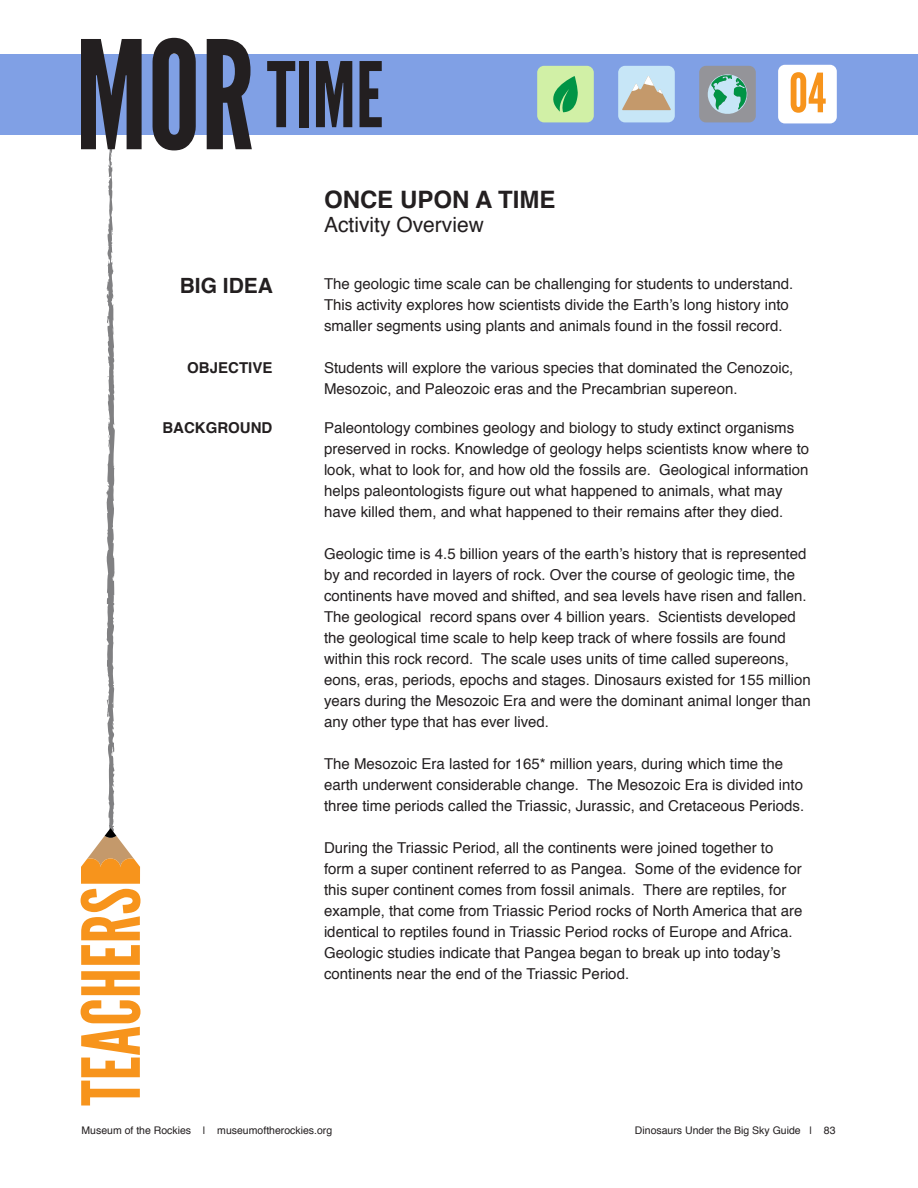
<style>
.page{position:relative;width:918px;height:1188px;background:#fff}
.page>*{position:absolute;margin:0;border:0;box-sizing:border-box;transform-origin:0 0}
.Banner_MOR{font:150px "League Gothic";color:#231f20}
.MOR_banner_subtitle{font:90px "League Gothic";color:#231f20}
.MOR_banner_subtitle-2{font:79.8px "League Gothic";color:#f7941c}
.t1{font:54px "League Gothic";color:#f7941c}
.Main_Title{font:700 24px "Helvetica";color:#231f20}
.Main_Title-2{font:21px "Helvetica";color:#231f20}
.Subtitle_1{font:700 21px "Helvetica";color:#231f20}
.Body_Copy_14_pt_Lead{font:15px/21px "Helvetica";color:#231f20}
.Subtitle_2{font:700 15px "Helvetica";color:#231f20}
.t2{font:10.5px "Helvetica";color:#231f20}
</style>
<div class="page">
<svg style="left:81px;top:135px;width:60px;height:749px"></svg>
<div style="left:0;top:54px;width:918px;height:81px;background:#80a0e5"></div>
<div style="left:618px;top:66px;width:57px;height:56px;background:#c7e6f7;border-radius:7px"></div>
<svg style="left:622px;top:76px;width:49px;height:34px"></svg>
<div style="left:699px;top:66px;width:57px;height:56px;background:#949499;border-radius:7px"></div>
<svg style="left:708px;top:74px;width:39px;height:40px"></svg>
<div style="left:778px;top:65px;width:59px;height:58px;background:#fff;border-radius:7px"></div>
<div style="left:537px;top:66px;width:57px;height:56px;background:#d1f0a6;border-radius:7px"></div>
<svg style="left:553px;top:76px;width:25px;height:36px"></svg>
<p class="Banner_MOR" style="left:75px;top:6px;width:181px">MOR</p>
<p class="MOR_banner_subtitle" style="left:267px;top:42px;width:118px">TIME</p>
<p class="Main_Title" style="left:324px;top:180px;width:233px">ONCE UPON A TIME</p>
<p class="Main_Title-2" style="left:324px;top:209px;width:161px">Activity Overview</p>
<h3 class="t1" style="left:789px;top:61px;width:39px">04</h3>
<p class="Subtitle_1" style="left:180px;top:269px;width:95px">BIG IDEA</p>
<p class="Subtitle_2" style="left:187px;top:356px;width:87px">OBJECTIVE</p>
<p class="Subtitle_2" style="left:162px;top:416px;width:111px">BACKGROUND</p>
<p class="MOR_banner_subtitle-2" style="left:64px;top:1106px;width:220px;rotate:-90deg">TEACHERS</p>
<p class="Body_Copy_14_pt_Lead" style="left:324px;top:273px;width:471px">The geologic time scale can be challenging for students to understand.<br>This activity explores how scientists divide the Earth’s long history into smaller segments using plants and animals found in the fossil record.</p>
<p class="Body_Copy_14_pt_Lead" style="left:324px;top:358px;width:471px">Students will explore the various species that dominated the Cenozoic,<br>Mesozoic, and Paleozoic eras and the Precambrian supereon.</p>
<p class="Body_Copy_14_pt_Lead" style="left:324px;top:418px;width:487px">Paleontology combines geology and biology to study extinct organisms preserved in rocks. Knowledge of geology helps scientists know where to look, what to look for, and how old the fossils are. Geological information helps paleontologists figure out what happened to animals, what may have killed them, and what happened to their remains after they died.</p>
<p class="Body_Copy_14_pt_Lead" style="left:324px;top:544px;width:488px">Geologic time is 4.5 billion years of the earth’s history that is represented by and recorded in layers of rock. Over the course of geologic time, the continents have moved and shifted, and sea levels have risen and fallen.<br>The geological record spans over 4 billion years. Scientists developed the geological time scale to help keep track of where fossils are found within this rock record. The scale uses units of time called supereons, eons, eras, periods, epochs and stages. Dinosaurs existed for 155 million years during the Mesozoic Era and were the dominant animal longer than any other type that has ever lived.</p>
<p class="Body_Copy_14_pt_Lead" style="left:324px;top:754px;width:482px">The Mesozoic Era lasted for 165* million years, during which time the earth underwent considerable change. The Mesozoic Era is divided into three time periods called the Triassic, Jurassic, and Cretaceous Periods.</p>
<p class="Body_Copy_14_pt_Lead" style="left:324px;top:838px;width:480px">During the Triassic Period, all the continents were joined together to form a super continent referred to as Pangea. Some of the evidence for this super continent comes from fossil animals. There are reptiles, for example, that come from Triassic Period rocks of North America that are identical to reptiles found in Triassic Period rocks of Europe and Africa.<br>Geologic studies indicate that Pangea began to break up into today’s continents near the end of the Triassic Period.</p>
<p class="t2" style="left:82px;top:1122px;width:252px">Museum of the Rockies | museumoftherockies.org</p>
<p class="t2" style="left:635px;top:1122px;width:202px">Dinosaurs Under the Big Sky Guide | 83</p>
</div>
